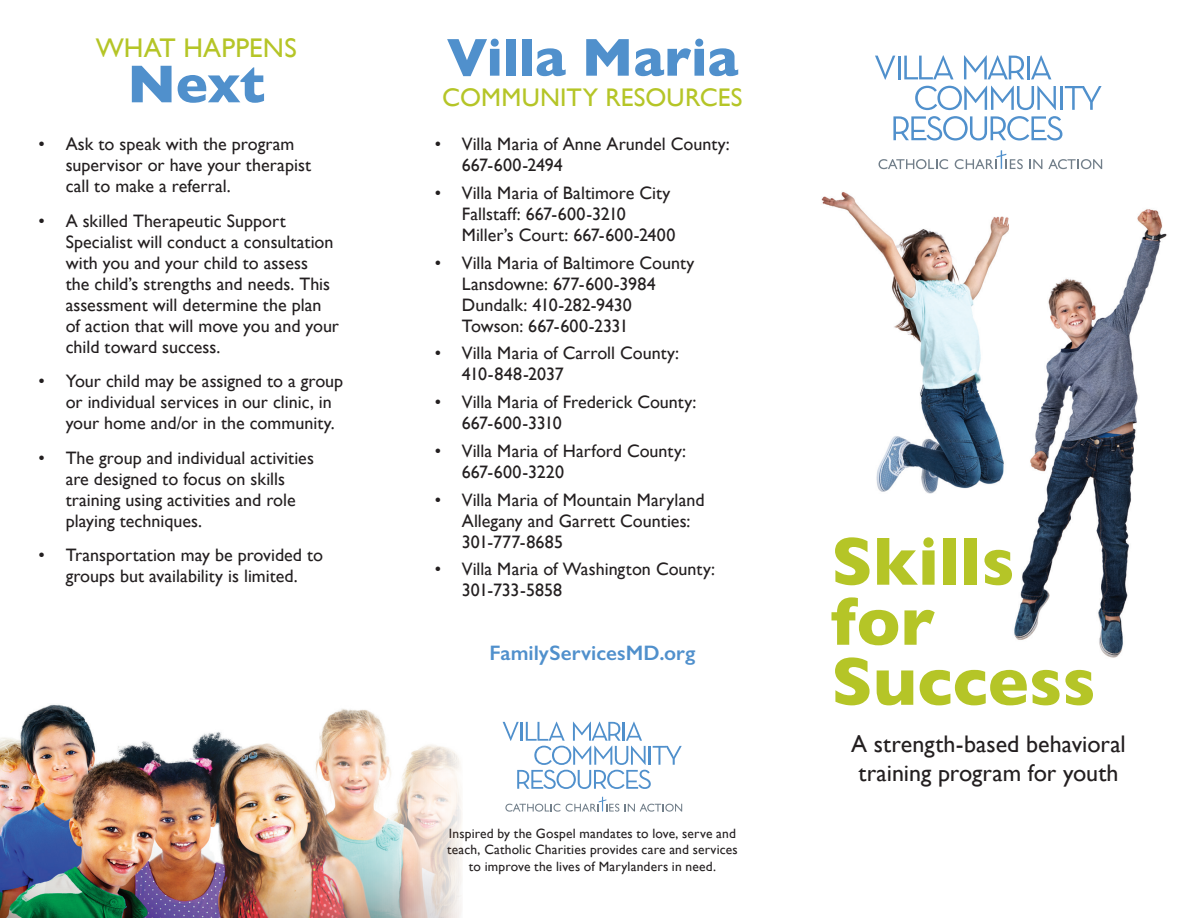
<style>
.page{position:relative;width:1190px;height:918px;background:#fff}
.page>*{position:absolute;margin:0;border:0;box-sizing:border-box;transform-origin:0 0}
.t1{font:700 69px/60px "Gill Sans";color:#b5c527}
.t2{font:700 54px "Gill Sans";letter-spacing:-.01em;color:#5090cc}
.t3{font:27px "Gill Sans";letter-spacing:.005em;color:#b5c527}
.t4{font:25.5px "Gill Sans";letter-spacing:.01em;color:#b5c527}
.t5{font:24px/28.8px "Gill Sans";color:#231f20;text-align:center}
.t6{font:600 21px "Gill Sans";letter-spacing:.005em;color:#5090cc}
.t7{font:18px/21px "Gill Sans";color:#231f20}
.t8{font:13.5px/16.2px "Gill Sans";letter-spacing:.015em;color:#231f20;text-align:center}
</style>
<div class="page">
<img style="left:821px;top:192px;width:188px;height:302px">
<img style="left:1014px;top:209px;width:153px;height:449px">
<svg style="left:875px;top:56px;width:20px;height:24px"></svg>
<hr style="left:897px;top:56px;width:3px;height:23px;background:#5090cc">
<svg style="left:904px;top:55px;width:49px;height:24px"></svg>
<svg style="left:964px;top:55px;width:60px;height:24px"></svg>
<hr style="left:1026px;top:56px;width:3px;height:23px;background:#5090cc">
<svg style="left:1031px;top:55px;width:20px;height:24px"></svg>
<svg style="left:915px;top:86px;width:140px;height:24px"></svg>
<hr style="left:1059px;top:86px;width:3px;height:24px;background:#5090cc">
<svg style="left:1064px;top:86px;width:37px;height:24px"></svg>
<svg style="left:893px;top:116px;width:169px;height:24px"></svg>
<svg style="left:878px;top:159px;width:70px;height:10px"></svg>
<svg style="left:1029px;top:159px;width:13px;height:10px"></svg>
<svg style="left:1048px;top:159px;width:54px;height:10px"></svg>
<svg style="left:954px;top:150px;width:68px;height:19px"></svg>
<img style="left:0;top:704px;width:462px;height:214px">
<svg style="left:502px;top:722px;width:179px;height:67px"></svg>
<svg style="left:505px;top:796px;width:177px;height:15px"></svg>
<h3 class="t3" style="left:96px;top:32px;width:202px">WHAT HAPPENS</h3>
<h2 class="t2" style="left:127px;top:41px;width:139px">Next</h2>
<p class="t7" style="left:66px;top:133px;width:247px;text-indent:-27px">• Ask to speak with the program supervisor or have your therapist call to make a referral.</p>
<p class="t7" style="left:66px;top:210px;width:275px;text-indent:-27px">• A skilled Therapeutic Support Specialist will conduct a consultation with you and your child to assess<br>the child’s strengths and needs. This assessment will determine the plan of action that will move you and your child toward success.</p>
<p class="t7" style="left:66px;top:370px;width:279px;text-indent:-27px">• Your child may be assigned to a group or individual services in our clinic, in your home and/or in the community.</p>
<p class="t7" style="left:66px;top:447px;width:250px;text-indent:-27px">• The group and individual activities are designed to focus on skills training using activities and role playing techniques.</p>
<p class="t7" style="left:39px;top:544px;width:286px;text-align:center">• Transportation may be provided to groups but availability is limited.</p>
<h2 class="t2" style="left:446px;top:15px;width:293px">Villa Maria</h2>
<h3 class="t4" style="left:442px;top:83px;width:302px">COMMUNITY RESOURCES</h3>
<p class="t7" style="left:462px;top:133px;width:269px;text-indent:-27px">• Villa Maria of Anne Arundel County:<br>667-600-2494</p>
<p class="t7" style="left:462px;top:182px;width:215px;text-indent:-27px">• Villa Maria of Baltimore City<br>Fallstaff: 667-600-3210<br>Miller’s Court: 667-600-2400</p>
<p class="t7" style="left:462px;top:252px;width:234px;text-indent:-27px">• Villa Maria of Baltimore County<br>Lansdowne: 677-600-3984<br>Dundalk: 410-282-9430<br>Towson: 667-600-2331</p>
<p class="t7" style="left:462px;top:343px;width:219px;text-indent:-27px">• Villa Maria of Carroll County:<br>410-848-2037</p>
<p class="t7" style="left:462px;top:391px;width:236px;text-indent:-27px">• Villa Maria of Frederick County:<br>667-600-3310</p>
<p class="t7" style="left:462px;top:440px;width:226px;text-indent:-27px">• Villa Maria of Harford County:<br>667-600-3220</p>
<p class="t7" style="left:462px;top:489px;width:244px;text-indent:-27px">• Villa Maria of Mountain Maryland<br>Allegany and Garrett Counties:<br>301-777-8685</p>
<p class="t7" style="left:462px;top:559px;width:255px;text-indent:-27px">• Villa Maria of Washington County:<br>301-733-5858</p>
<p class="t6" style="left:489px;top:640px;width:207px">FamilyServicesMD.org</p>
<p class="t8" style="left:447px;top:825px;width:292px">Inspired by the Gospel mandates to love, serve and teach, Catholic Charities provides care and services to improve the lives of Marylanders in need.</p>
<h1 class="t1" style="left:831px;top:530px;width:266px">Skills for<br>Success</h1>
<h3 class="t5" style="left:851px;top:729px;width:276px">A strength-based behavioral training program for youth</h3>
</div>
